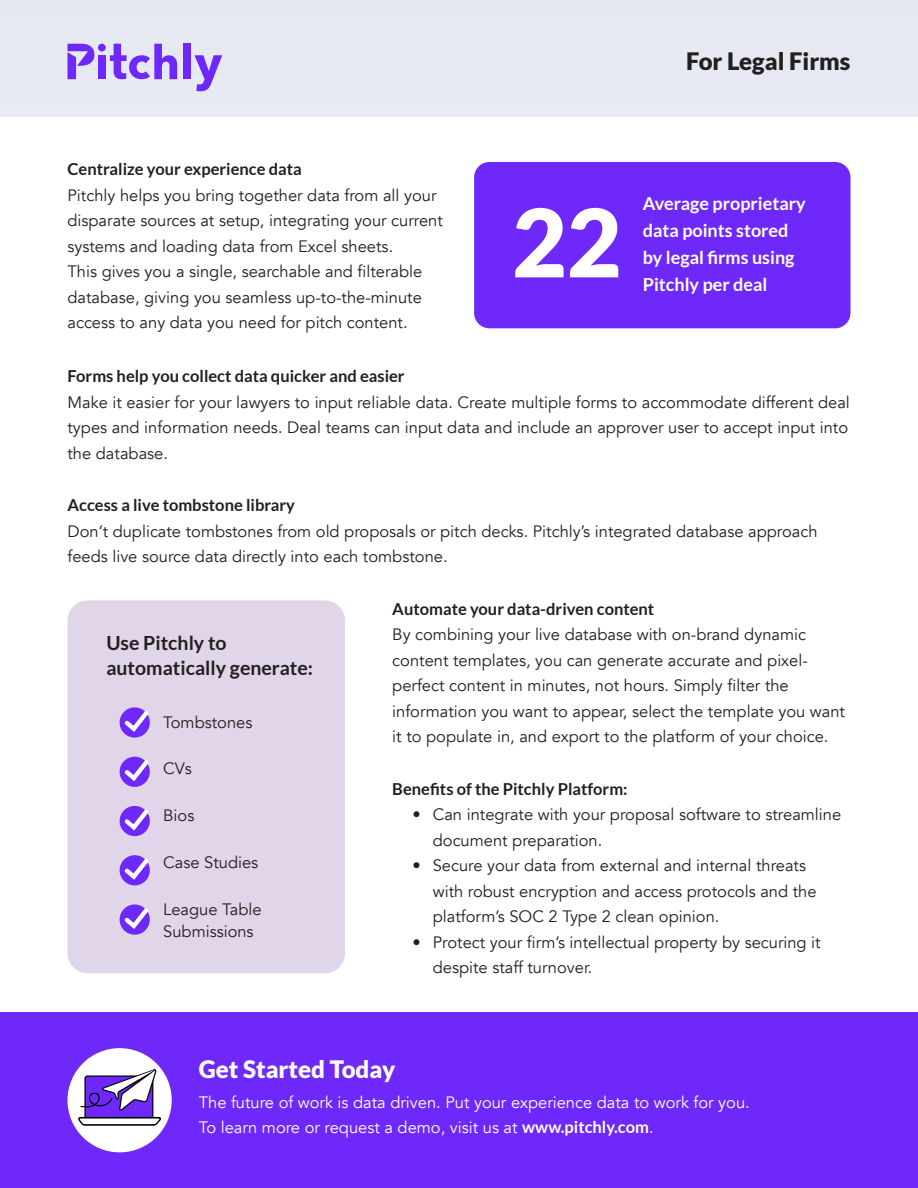
<style>
.page{position:relative;width:918px;height:1188px;background:#fff}
.page>*{position:absolute;margin:0;border:0;box-sizing:border-box;transform-origin:0 0}
.t1{font:900 94.35px "Lato";color:#fff}
.t2{font:900 24px "Lato";color:#fff}
.t3{font:900 24px "Lato";color:#231f20}
.t4{font:700 19.5px/25.5px "Lato";color:#231f20}
.t5{font:700 18px/27px "Lato";color:#fff}
.t6{font:16.5px/25.5px "Avenir";color:#231f20}
.t7{font:700 16.5px "Lato";color:#231f20}
.t8{font:16.5px "Avenir";color:#fff}
.s1{font-family:"Lato";font-weight:700}
</style>
<div class="page">
<div style="left:0;top:0;width:918px;height:117px;background:#e6e9f2"></div>
<div style="left:0;top:1012px;width:918px;height:176px;background:#6e29fa"></div>
<div style="left:67px;top:1048px;width:105px;height:104px;background:#fff;border-radius:50%"></div>
<svg style="left:78px;top:1069px;width:83px;height:57px"></svg>
<div style="left:183px;top:44px;width:8px;height:35px;background:#6e29fa"></div>
<svg style="left:194px;top:55px;width:28px;height:36px"></svg>
<svg style="left:67px;top:44px;width:110px;height:35px;background:#ac8cf5"></svg>
<div style="left:68px;top:600px;width:277px;height:373px;background:#e0d5e9;border-radius:20px"></div>
<svg style="left:120px;top:707px;width:30px;height:31px"></svg>
<svg style="left:121px;top:707px;width:29px;height:28px"></svg>
<svg style="left:120px;top:757px;width:30px;height:30px"></svg>
<svg style="left:121px;top:756px;width:29px;height:28px"></svg>
<svg style="left:120px;top:806px;width:30px;height:30px"></svg>
<svg style="left:121px;top:806px;width:29px;height:28px"></svg>
<div style="left:120px;top:855px;width:30px;height:30px;background:#6e29fa;border-radius:50%"></div>
<svg style="left:121px;top:855px;width:29px;height:28px"></svg>
<svg style="left:120px;top:904px;width:30px;height:31px"></svg>
<svg style="left:121px;top:904px;width:29px;height:28px"></svg>
<div style="left:474px;top:162px;width:376px;height:166px;background:#6e29fa;border-radius:15px"></div>
<p class="t3" style="left:686px;top:47px;width:166px">For Legal Firms</p>
<p class="t7" style="left:68px;top:160px;width:236px">Centralize your experience data</p>
<p class="t6" style="left:68px;top:183px;width:377px">Pitchly helps you bring together data from all your disparate sources at setup, integrating your current systems and loading data from Excel sheets.<br>This gives you a single, searchable and filterable database, giving you seamless up-to-the-minute access to any data you need for pitch content.</p>
<p class="t7" style="left:68px;top:367px;width:339px">Forms help you collect data quicker and easier</p>
<p class="t6" style="left:68px;top:390px;width:784px;text-align:justify">Make it easier for your lawyers to input reliable data. Create multiple forms to accommodate different deal types and information needs. Deal teams can input data and include an approver user to accept input into the database.</p>
<p class="t1" style="left:512px;top:188px;width:111px">22</p>
<p class="t5" style="left:643px;top:190px;width:164px">Average proprietary data points stored by legal firms using<br>Pitchly per deal</p>
<p class="t7" style="left:68px;top:496px;width:229px">Access a live tombstone library</p>
<p class="t6" style="left:68px;top:519px;width:752px">Don’t duplicate tombstones from old proposals or pitch decks. Pitchly’s integrated database approach feeds live source data directly into each tombstone.</p>
<p class="t7" style="left:392px;top:599px;width:264px">Automate your data-driven content</p>
<p class="t6" style="left:392px;top:622px;width:454px">By combining your live database with on-brand dynamic content templates, you can generate accurate and pixel&shy;perfect content in minutes, not hours. Simply filter the information you want to appear, select the template you want it to populate in, and export to the platform of your choice.</p>
<p class="t7" style="left:392px;top:779px;width:237px">Benefits of the Pitchly Platform:</p>
<p class="t6" style="left:433px;top:802px;width:410px;text-indent:-20px">• Can integrate with your proposal software to streamline document preparation.</p>
<p class="t6" style="left:433px;top:853px;width:385px;text-indent:-20px">• Secure your data from external and internal threats with robust encryption and access protocols and the platform’s SOC 2 Type 2 clean opinion.</p>
<p class="t6" style="left:433px;top:930px;width:389px;text-indent:-20px">• Protect your firm’s intellectual property by securing it despite staff turnover.</p>
<p class="t4" style="left:106px;top:630px;width:208px">Use Pitchly to automatically generate:</p>
<p class="t6" style="left:163px;top:709px;width:91px">Tombstones</p>
<p class="t6" style="left:163px;top:756px;width:30px">CVs</p>
<p class="t6" style="left:163px;top:803px;width:33px">Bios</p>
<p class="t6" style="left:163px;top:850px;width:97px">Case Studies</p>
<p class="t6" style="left:163px;top:898px;width:100px;line-height:22.5px">League Table<br>Submissions</p>
<p class="t2" style="left:199px;top:1055px;width:198px">Get Started Today</p>
<p class="t8" style="left:199px;top:1092px;width:553px">The future of work is data driven. Put your experience data to work for you.</p>
<p class="t8" style="left:199px;top:1118px;width:456px">To learn more or request a demo, visit us at <span class="s1">www.pitchly.com</span>.</p>
</div>
